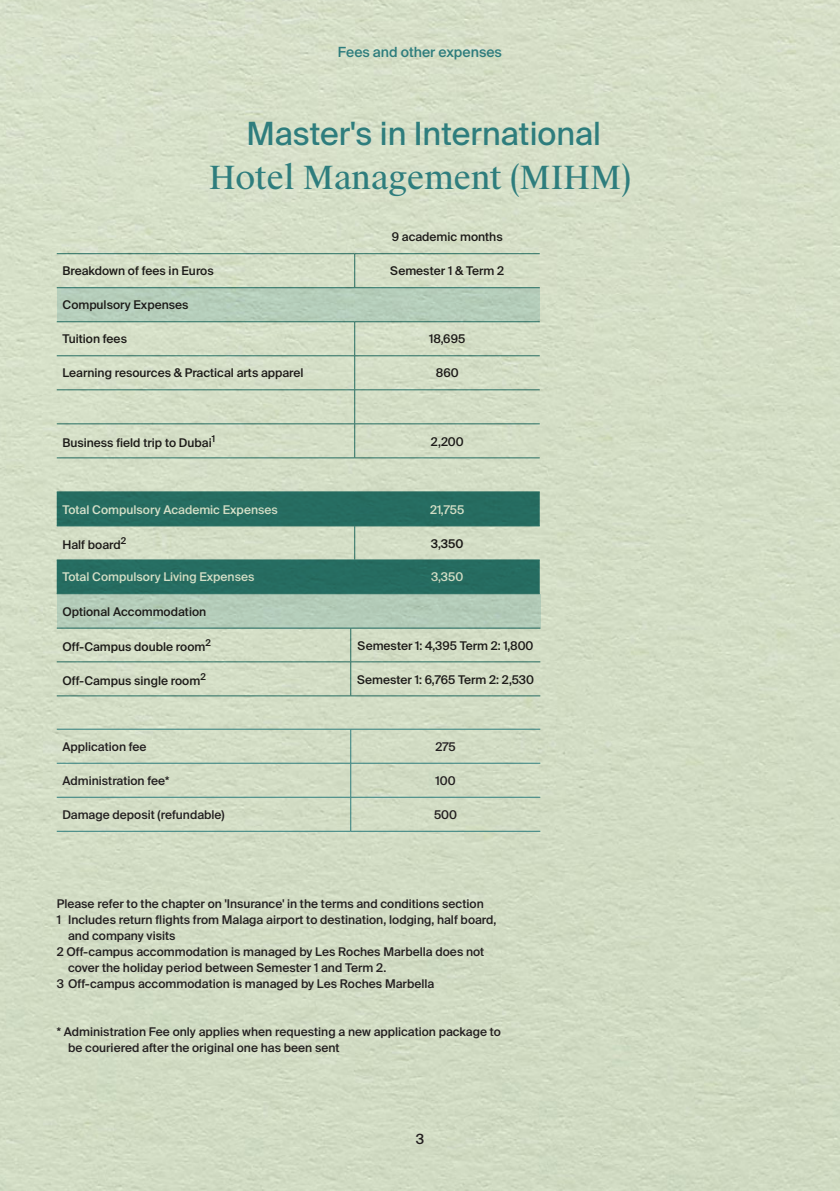
<style>
.page{position:relative;width:840px;height:1191px;background:#fff}
.page>*{position:absolute;margin:0;border:0;box-sizing:border-box;transform-origin:0 0}
.HEADING_16_22{font:32px/44px "Suisse Intl";color:#2e7d7d;text-align:center}
.t1{font:500 14px "Suisse Intl";color:#2e7d7d}
.t2{font:500 14px "Suisse Intl";color:#231f20}
.TABLE_LEFT_6_8{font:500 12px/16px "Suisse Intl";color:#231f20}
.t3{font:500 12px "Suisse Intl";color:#fff}
.TABLE_CENTRE_6_8{font:500 12px "Suisse Intl";color:#231f20}
.s1{font-family:"Suisse Works"}
</style>
<div class="page">
<img style="left:0;top:0;width:839px;height:1191px">
<div style="left:57px;top:288px;width:482px;height:34px;background:#b5cdba"></div>
<svg style="left:57px;top:492px;width:482px;height:101px;background:#5e9181"></svg>
<hr style="left:57px;top:253px;width:297px;height:1px;background:#2e7d7d">
<hr style="left:354px;top:253px;width:185px;height:1px;background:#2e7d7d">
<hr style="left:57px;top:287px;width:297px;height:1px;background:#2e7d7d">
<hr style="left:354px;top:287px;width:185px;height:1px;background:#2e7d7d">
<hr style="left:57px;top:321px;width:297px;height:1px;background:#2e7d7d">
<hr style="left:354px;top:321px;width:185px;height:1px;background:#2e7d7d">
<hr style="left:57px;top:355px;width:297px;height:1px;background:#2e7d7d">
<hr style="left:354px;top:355px;width:185px;height:1px;background:#2e7d7d">
<hr style="left:57px;top:389px;width:297px;height:1px;background:#2e7d7d">
<hr style="left:57px;top:423px;width:297px;height:1px;background:#2e7d7d">
<hr style="left:354px;top:389px;width:185px;height:1px;background:#2e7d7d">
<hr style="left:354px;top:423px;width:185px;height:1px;background:#2e7d7d">
<hr style="left:57px;top:457px;width:297px;height:1px;background:#2e7d7d">
<hr style="left:57px;top:491px;width:297px;height:1px;background:#2e7d7d">
<hr style="left:354px;top:457px;width:185px;height:1px;background:#2e7d7d">
<hr style="left:354px;top:491px;width:185px;height:1px;background:#2e7d7d">
<hr style="left:57px;top:525px;width:297px;height:1px;background:#2e7d7d">
<hr style="left:354px;top:525px;width:185px;height:1px;background:#2e7d7d">
<hr style="left:57px;top:559px;width:297px;height:1px;background:#2e7d7d">
<hr style="left:354px;top:559px;width:185px;height:1px;background:#2e7d7d">
<hr style="left:57px;top:593px;width:297px;height:1px;background:#2e7d7d">
<hr style="left:354px;top:593px;width:185px;height:1px;background:#2e7d7d">
<hr style="left:354px;top:254px;width:1px;height:33px;background:#2e7d7d">
<hr style="left:354px;top:322px;width:1px;height:33px;background:#2e7d7d">
<hr style="left:354px;top:356px;width:1px;height:33px;background:#2e7d7d">
<hr style="left:354px;top:390px;width:1px;height:33px;background:#2e7d7d">
<hr style="left:354px;top:424px;width:1px;height:33px;background:#2e7d7d">
<hr style="left:354px;top:526px;width:1px;height:34px;background:#2e7d7d">
<div style="left:57px;top:594px;width:483px;height:34px;background:#b4ccb9"></div>
<hr style="left:57px;top:628px;width:293px;height:1px;background:#2e7d7d">
<hr style="left:57px;top:661px;width:293px;height:1px;background:#2e7d7d">
<hr style="left:57px;top:695px;width:293px;height:1px;background:#2e7d7d">
<hr style="left:350px;top:628px;width:190px;height:1px;background:#2e7d7d">
<hr style="left:350px;top:661px;width:190px;height:1px;background:#2e7d7d">
<hr style="left:350px;top:695px;width:190px;height:1px;background:#2e7d7d">
<hr style="left:350px;top:628px;width:1px;height:33px;background:#2e7d7d">
<hr style="left:350px;top:662px;width:1px;height:33px;background:#2e7d7d">
<hr style="left:57px;top:797px;width:293px;height:1px;background:#2e7d7d">
<hr style="left:57px;top:831px;width:293px;height:1px;background:#2e7d7d">
<hr style="left:350px;top:797px;width:190px;height:1px;background:#2e7d7d">
<hr style="left:350px;top:831px;width:190px;height:1px;background:#2e7d7d">
<hr style="left:350px;top:729px;width:1px;height:34px;background:#2e7d7d">
<hr style="left:350px;top:763px;width:1px;height:34px;background:#2e7d7d">
<hr style="left:350px;top:797px;width:1px;height:34px;background:#2e7d7d">
<hr style="left:57px;top:729px;width:293px;height:1px;background:#2e7d7d">
<hr style="left:350px;top:729px;width:190px;height:1px;background:#2e7d7d">
<hr style="left:57px;top:763px;width:293px;height:1px;background:#2e7d7d">
<hr style="left:350px;top:763px;width:190px;height:1px;background:#2e7d7d">
<p class="t1" style="left:338px;top:44px;width:165px">Fees and other expenses</p>
<p class="HEADING_16_22" style="left:208px;top:112px;width:424px">Master's in International<br><span class="s1">Hotel Management (MIHM)</span></p>
<p class="TABLE_LEFT_6_8" style="left:391px;top:228px;width:112px">9 academic months</p>
<p class="TABLE_LEFT_6_8" style="left:62px;top:263px;width:153px">Breakdown of fees in Euros</p>
<p class="TABLE_LEFT_6_8" style="left:390px;top:263px;width:115px">Semester 1 &amp; Term 2</p>
<p class="TABLE_LEFT_6_8" style="left:62px;top:297px;width:128px">Compulsory Expenses</p>
<p class="TABLE_LEFT_6_8" style="left:62px;top:331px;width:66px">Tuition fees</p>
<p class="TABLE_LEFT_6_8" style="left:429px;top:331px;width:38px">18,695</p>
<p class="TABLE_LEFT_6_8" style="left:62px;top:365px;width:242px">Learning resources &amp; Practical arts apparel</p>
<p class="TABLE_LEFT_6_8" style="left:435px;top:365px;width:24px">860</p>
<p class="TABLE_LEFT_6_8" style="left:62px;top:435px;width:154px">Business field trip to Dubai<sup>1</sup></p>
<p class="TABLE_LEFT_6_8" style="left:430px;top:433px;width:34px">2,200</p>
<p class="t3" style="left:62px;top:502px;width:217px">Total Compulsory Academic Expenses</p>
<p class="t3" style="left:430px;top:502px;width:36px">21,755</p>
<p class="TABLE_LEFT_6_8" style="left:62px;top:537px;width:65px">Half board<sup>2</sup></p>
<p class="TABLE_LEFT_6_8" style="left:430px;top:535px;width:34px">3,350</p>
<p class="t3" style="left:62px;top:570px;width:193px">Total Compulsory Living Expenses</p>
<p class="t3" style="left:431px;top:570px;width:34px">3,350</p>
<p class="TABLE_LEFT_6_8" style="left:62px;top:603px;width:145px">Optional Accommodation</p>
<p class="TABLE_LEFT_6_8" style="left:62px;top:639px;width:150px">Off-Campus double room<sup>2</sup></p>
<p class="TABLE_LEFT_6_8" style="left:357px;top:637px;width:177px">Semester 1: 4,395 Term 2: 1,800</p>
<p class="TABLE_LEFT_6_8" style="left:62px;top:673px;width:145px">Off-Campus single room<sup>2</sup></p>
<p class="TABLE_LEFT_6_8" style="left:357px;top:671px;width:178px">Semester 1: 6,765 Term 2: 2,530</p>
<p class="TABLE_LEFT_6_8" style="left:62px;top:738px;width:86px">Application fee</p>
<p class="TABLE_CENTRE_6_8" style="left:435px;top:739px;width:22px">275</p>
<p class="TABLE_LEFT_6_8" style="left:62px;top:772px;width:109px">Administration fee*</p>
<p class="TABLE_CENTRE_6_8" style="left:435px;top:773px;width:22px">100</p>
<p class="TABLE_LEFT_6_8" style="left:62px;top:806px;width:164px">Damage deposit (refundable)</p>
<p class="TABLE_CENTRE_6_8" style="left:434px;top:807px;width:24px">500</p>
<p class="TABLE_LEFT_6_8" style="left:57px;top:895px;width:428px">Please refer to the chapter on 'Insurance' in the terms and conditions section</p>
<p class="TABLE_LEFT_6_8" style="left:68px;top:911px;width:429px;text-indent:-11px">1 Includes return flights from Malaga airport to destination, lodging, half board, and company visits</p>
<p class="TABLE_LEFT_6_8" style="left:68px;top:943px;width:417px;text-indent:-11px">2 Off-campus accommodation is managed by Les Roches Marbella does not cover the holiday period between Semester 1 and Term 2.</p>
<p class="TABLE_LEFT_6_8" style="left:57px;top:975px;width:379px">3 Off-campus accommodation is managed by Les Roches Marbella</p>
<p class="TABLE_LEFT_6_8" style="left:68px;top:1023px;width:434px;text-indent:-11px">* Administration Fee only applies when requesting a new application package to be couriered after the original one has been sent</p>
<p class="t2" style="left:415px;top:1131px;width:10px">3</p>
</div>
